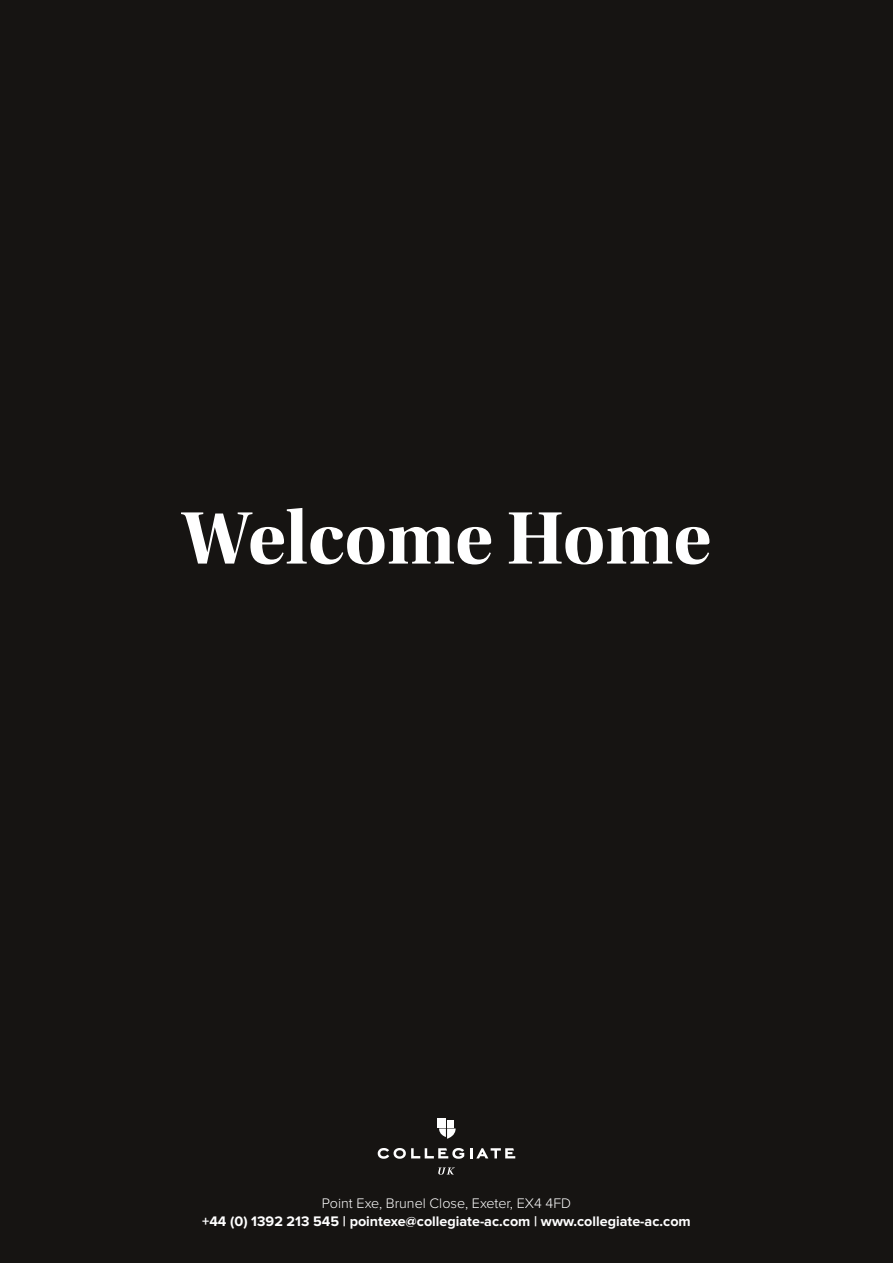
<style>
.page{position:relative;width:893px;height:1263px;background:#161412}
.page>*{position:absolute;margin:0;border:0;box-sizing:border-box;transform-origin:0 0}
.t1{font:77.55px "Utopia Std Bold Disp";color:#fff}
.t2{font:700 14.4px "Proxima Nova";color:#fff}
.t3{font:300 14.4px "Proxima Nova";color:#fff}
</style>
<div class="page">
<div style="left:447px;top:1120px;width:7px;height:7px;background:#fff"></div>
<svg style="left:439px;top:1128px;width:17px;height:11px"></svg>
<div style="left:437px;top:1118px;width:9px;height:9px;background:#fff"></div>
<svg style="left:470px;top:1148px;width:45px;height:10px"></svg>
<svg style="left:378px;top:1148px;width:86px;height:11px"></svg>
<svg style="left:438px;top:1167px;width:17px;height:7px"></svg>
<h1 class="t1" style="left:182px;top:495px;width:531px">Welcome Home</h1>
<p class="t3" style="left:322px;top:1193px;width:251px">Point Exe, Brunel Close, Exeter, EX4 4FD</p>
<p class="t2" style="left:202px;top:1215px;width:490px">+44 (0) 1392 213 545 | pointexe@collegiate-ac.com | www.collegiate-ac.com</p>
</div>
